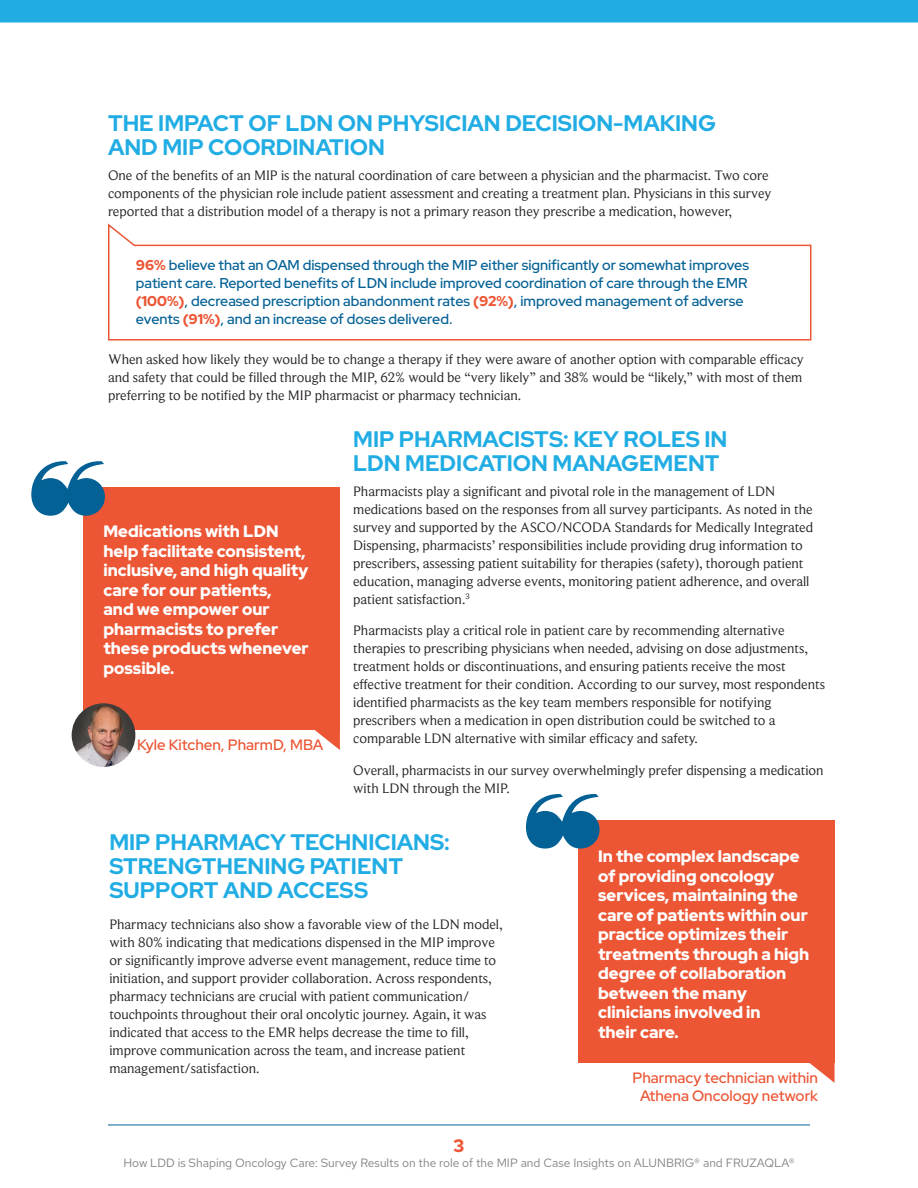
<style>
.page{position:relative;width:918px;height:1188px;background:#fff}
.page>*{position:absolute;margin:0;border:0;box-sizing:border-box;transform-origin:0 0}
.sub_heads{font:700 22.5px/24px "Red Hat Display";color:#21ade4}
.body{font:700 22.5px/24px "Red Hat Display";color:#21ade4}
.t1{font:700 18px "Red Hat Text";color:#ec5635}
.body-2{font:900 16.5px/19.5px "Red Hat Display";color:#fff}
.body-3{font:500 15px/18px "Red Hat Display";color:#ec5635;text-align:center}
.body-4{font:14.25px/18px "Beaufort Pro";color:#231f20}
.body-5{font:500 14.25px/18px "Red Hat Display";color:#046195}
.t2{font:12px "Red Hat Text";color:#808285}
.s1{font-weight:900;color:#ec5635}
</style>
<div class="page">
<hr style="left:108px;top:1125px;width:702px;height:1px;background:#046195">
<div style="left:0;top:0;width:918px;height:22px;background:#21ade4"></div>
<svg style="left:108px;top:223px;width:704px;height:118px"></svg>
<div style="left:578px;top:820px;width:257px;height:243px;background:#ec5635"></div>
<svg style="left:809px;top:1063px;width:26px;height:20px"></svg>
<div style="left:83px;top:487px;width:257px;height:243px;background:#ec5635"></div>
<svg style="left:315px;top:730px;width:25px;height:20px"></svg>
<img style="left:72px;top:703px;width:63px;height:64px;border-radius:32px">
<p class="sub_heads" style="left:108px;top:111px;width:609px">THE IMPACT OF LDN ON PHYSICIAN DECISION-MAKING<br>AND MIP COORDINATION</p>
<p class="body-4" style="left:108px;top:166px;width:665px">One of the benefits of an MIP is the natural coordination of care between a physician and the pharmacist. Two core components of the physician role include patient assessment and creating a treatment plan. Physicians in this survey reported that a distribution model of a therapy is not a primary reason they prescribe a medication, however,</p>
<p class="body-5" style="left:136px;top:256px;width:615px"><span class="s1">96%</span> believe that an OAM dispensed through the MIP either significantly or somewhat improves patient care. Reported benefits of LDN include improved coordination of care through the EMR <span class="s1">(100%)</span>, decreased prescription abandonment rates <span class="s1">(92%)</span>, improved management of adverse events <span class="s1">(91%)</span>, and an increase of doses delivered.</p>
<p class="body-4" style="left:108px;top:350px;width:697px;text-align:justify">When asked how likely they would be to change a therapy if they were aware of another option with comparable efficacy and safety that could be filled through the MIP, 62% would be “very likely” and 38% would be “likely,” with most of them preferring to be notified by the MIP pharmacist or pharmacy technician.</p>
<p class="sub_heads" style="left:353px;top:427px;width:376px">MIP PHARMACISTS: KEY ROLES IN<br>LDN MEDICATION MANAGEMENT</p>
<p class="body-4" style="left:353px;top:482px;width:461px">Pharmacists play a significant and pivotal role in the management of LDN medications based on the responses from all survey participants. As noted in the survey and supported by the ASCO/NCODA Standards for Medically Integrated Dispensing, pharmacists’ responsibilities include providing drug information to prescribers, assessing patient suitability for therapies (safety), thorough patient education, managing adverse events, monitoring patient adherence, and overall patient satisfaction.<sup>3</sup></p>
<p class="body-4" style="left:353px;top:621px;width:473px">Pharmacists play a critical role in patient care by recommending alternative therapies to prescribing physicians when needed, advising on dose adjustments, treatment holds or discontinuations, and ensuring patients receive the most effective treatment for their condition. According to our survey, most respondents identified pharmacists as the key team members responsible for notifying prescribers when a medication in open distribution could be switched to a comparable LDN alternative with similar efficacy and safety.</p>
<p class="body-4" style="left:353px;top:761px;width:472px">Overall, pharmacists in our survey overwhelmingly prefer dispensing a medication with LDN through the MIP.</p>
<p class="body" style="left:109px;top:830px;width:342px">MIP PHARMACY TECHNICIANS:<br>STRENGTHENING PATIENT<br>SUPPORT AND ACCESS</p>
<p class="body-4" style="left:109px;top:915px;width:395px">Pharmacy technicians also show a favorable view of the LDN model, with 80% indicating that medications dispensed in the MIP improve or significantly improve adverse event management, reduce time to initiation, and support provider collaboration. Across respondents, pharmacy technicians are crucial with patient communication/ touchpoints throughout their oral oncolytic journey. Again, it was indicated that access to the EMR helps decrease the time to fill, improve communication across the team, and increase patient management/satisfaction.</p>
<p class="body-2" style="left:104px;top:522px;width:207px">Medications with LDN help facilitate consistent, inclusive, and high quality care for our patients,<br>and we empower our pharmacists to prefer these products whenever possible.</p>
<p class="body-3" style="left:137px;top:736px;width:188px">Kyle Kitchen, PharmD, MBA</p>
<p class="body-2" style="left:598px;top:847px;width:213px">In the complex landscape of providing oncology services, maintaining the care of patients within our practice optimizes their treatments through a high degree of collaboration between the many clinicians involved in<br>their care.</p>
<p class="body-3" style="left:633px;top:1069px;width:187px">Pharmacy technician within<br>Athena Oncology network</p>
<p class="t1" style="left:453px;top:1134px;width:13px">3</p>
<p class="t2" style="left:123px;top:1155px;width:673px">How LDD is Shaping Oncology Care: Survey Results on the role of the MIP and Case Insights on ALUNBRIG® and FRUZAQLA®</p>
</div>
